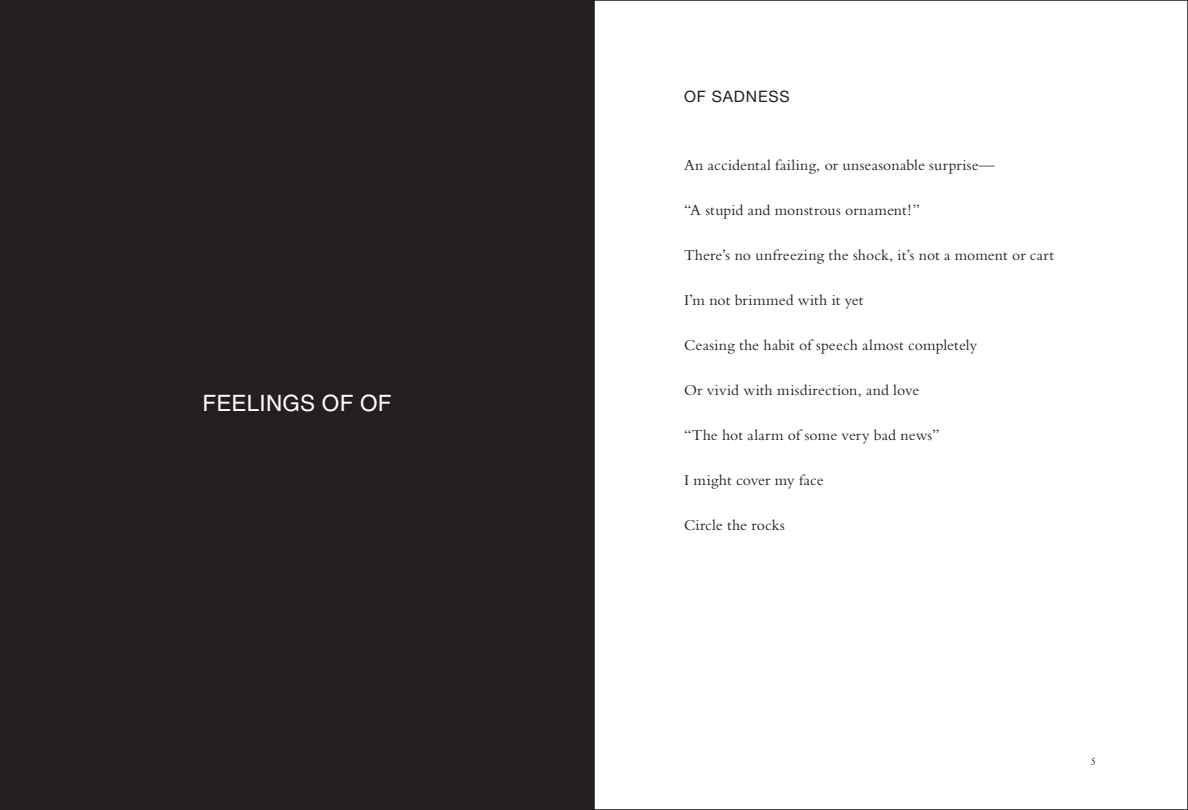
<style>
.page{position:relative;width:1188px;height:810px;background:#fff}
.page>*{position:absolute;margin:0;border:0;box-sizing:border-box;transform-origin:0 0}
.t1{font:22.5px "Helvetica";letter-spacing:.01em;color:#fff}
.t2{font:15.75px "Bembo";letter-spacing:.01em;color:#231f20}
.t3{font:15.75px "Helvetica Neue";letter-spacing:.055em;color:#231f20}
.t4{font:12px "Bembo SC";color:#231f20}
</style>
<div class="page">
<div style="left:0;top:0;width:594px;height:810px;background:#231f20"></div>
<h1 class="t1" style="left:202px;top:390px;width:191px">FEELINGS OF OF</h1>
<p class="t3" style="left:684px;top:87px;width:107px">OF SADNESS</p>
<p class="t2" style="left:684px;top:156px;width:313px">An accidental failing, or unseasonable surprise—</p>
<p class="t2" style="left:684px;top:201px;width:237px">“A stupid and monstrous ornament!”</p>
<p class="t2" style="left:684px;top:246px;width:372px">There’s no unfreezing the shock, it’s not a moment or cart</p>
<p class="t2" style="left:684px;top:291px;width:181px">I’m not brimmed with it yet</p>
<p class="t2" style="left:684px;top:336px;width:295px">Ceasing the habit of speech almost completely</p>
<p class="t2" style="left:684px;top:381px;width:237px">Or vivid with misdirection, and love</p>
<p class="t2" style="left:684px;top:426px;width:257px">“The hot alarm of some very bad news”</p>
<p class="t2" style="left:684px;top:471px;width:141px">I might cover my face</p>
<p class="t2" style="left:684px;top:516px;width:102px">Circle the rocks</p>
<p class="t4" style="left:1091px;top:753px;width:7px">5</p>
</div>
